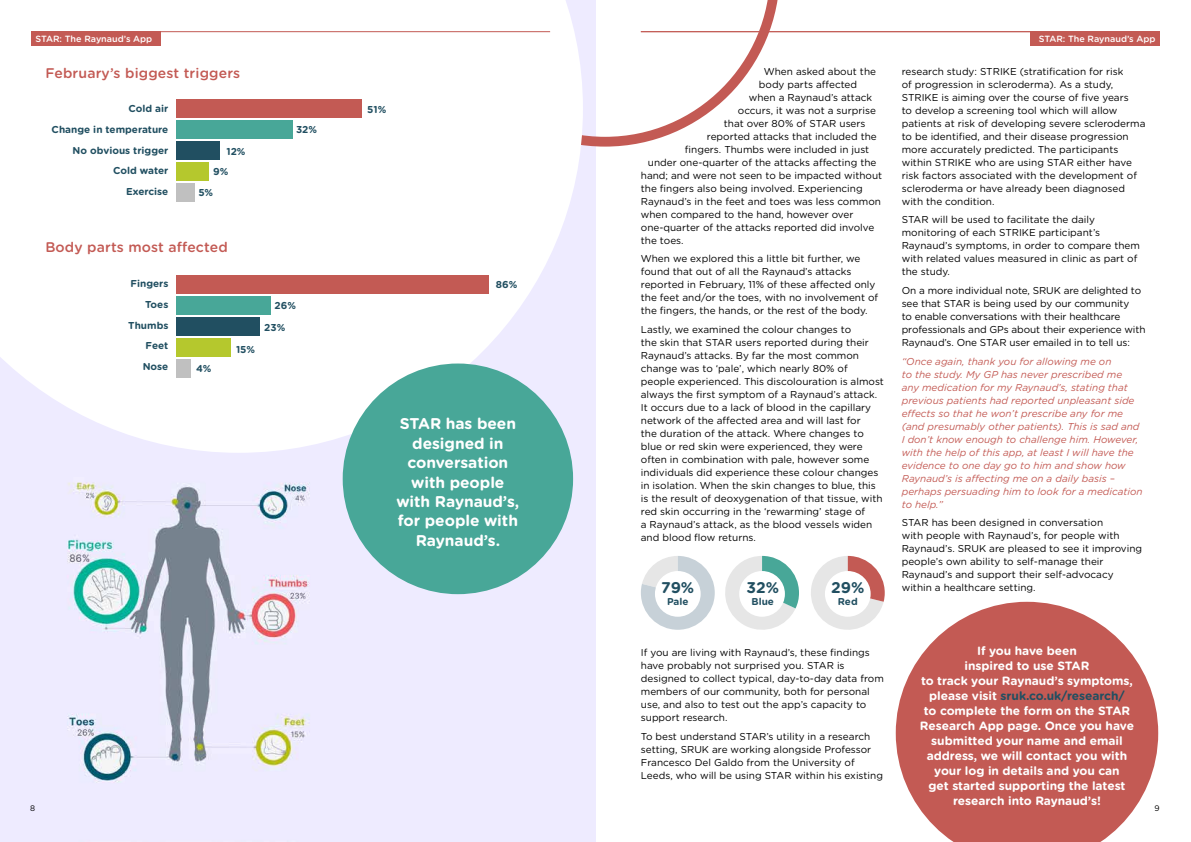
<style>
.page{position:relative;width:1191px;height:842px;background:#fff}
.page>*{position:absolute;margin:0;border:0;box-sizing:border-box;transform-origin:0 0}
.t1{font:700 15.6px/19.4px "Gotham Rounded";letter-spacing:-.005em;color:#fff;text-align:center}
.t2{font:700 15.5px "Gotham Rounded";color:#214f61}
.t3{font:500 14px "Gotham Rounded";letter-spacing:.01em;color:#c35a54}
.t4{font:700 12px/15px "Gotham Rounded";letter-spacing:-.005em;color:#fff;text-align:center}
.t5{font:10px/13px "Gotham Rounded";color:#000}
.t6{font:italic 10px/13px "Gotham Rounded";color:#c35a54}
.t7{font:700 10px/20.7px "Gotham Rounded";color:#214f61;text-align:right}
.t8{font:700 9.9px "Gotham Rounded";color:#214f61}
.t9{font:500 9px "Gotham Rounded";color:#fff}
.t10{font:8px "Gotham Rounded";color:#000}
.s1{color:#214f61}
</style>
<div class="page">
<img style="left:0;top:147px;width:595px;height:695px">
<svg style="left:583px;top:0;width:197px;height:147px"></svg>
<svg style="left:0;top:0;width:583px;height:453px"></svg>
<hr style="left:31px;top:31px;width:519px;height:1px;background:#c35a54">
<hr style="left:641px;top:31px;width:518px;height:1px;background:#c35a54">
<svg style="left:641px;top:556px;width:73px;height:74px"></svg>
<div style="left:655px;top:571px;width:45px;height:46px;background:#fff;border-radius:50%"></div>
<svg style="left:725px;top:556px;width:74px;height:74px"></svg>
<div style="left:739px;top:571px;width:46px;height:46px;background:#fff;border-radius:50%"></div>
<svg style="left:811px;top:556px;width:73px;height:74px"></svg>
<div style="left:825px;top:571px;width:45px;height:46px;background:#fff;border-radius:50%"></div>
<div style="left:176px;top:183px;width:18px;height:19px;background:#c0c0c0"></div>
<div style="left:176px;top:162px;width:33px;height:19px;background:#b5c82d"></div>
<div style="left:176px;top:141px;width:44px;height:19px;background:#214f61"></div>
<div style="left:176px;top:120px;width:116px;height:19px;background:#48a798"></div>
<div style="left:176px;top:99px;width:185px;height:19px;background:#c35a54"></div>
<div style="left:176px;top:359px;width:15px;height:19px;background:#c0c0c0"></div>
<div style="left:176px;top:338px;width:55px;height:19px;background:#b5c82d"></div>
<div style="left:176px;top:317px;width:84px;height:19px;background:#214f61"></div>
<div style="left:176px;top:296px;width:95px;height:19px;background:#48a798"></div>
<div style="left:176px;top:275px;width:313px;height:19px;background:#c35a54"></div>
<svg style="left:895px;top:602px;width:263px;height:240px;fill:#c35a54"></svg>
<div style="left:343px;top:363px;width:230px;height:231px;background:#48a798;border-radius:50%"></div>
<div style="left:1030px;top:31px;width:129px;height:15px;background:#c35a54"></div>
<div style="left:31px;top:31px;width:130px;height:15px;background:#c35a54"></div>
<p class="t9" style="left:35px;top:32px;width:118px">STAR: The Raynaud’s App</p>
<p class="t9" style="left:1038px;top:32px;width:118px">STAR: The Raynaud’s App</p>
<h3 class="t3" style="left:45px;top:63px;width:196px">February’s biggest triggers</h3>
<p class="t7" style="left:52px;top:98px;width:118px">Cold air<br>Change in temperature<br>No obvious trigger<br>Cold water<br>Exercise</p>
<p class="t7" style="left:367px;top:98px;width:21px">51%</p>
<p class="t7" style="left:296px;top:119px;width:23px">32%</p>
<p class="t7" style="left:213px;top:140px;width:34px;text-align:left;text-indent:13px">12%<br>9%</p>
<p class="t7" style="left:198px;top:182px;width:16px">5%</p>
<h3 class="t3" style="left:45px;top:237px;width:184px">Body parts most affected</h3>
<p class="t7" style="left:128px;top:273px;width:42px">Fingers<br>Toes<br>Thumbs<br>Feet<br>Nose</p>
<p class="t7" style="left:196px;top:357px;width:17px">4%</p>
<p class="t7" style="left:236px;top:338px;width:21px">15%</p>
<p class="t7" style="left:264px;top:294px;width:33px;line-height:21.5px;text-align:left;text-indent:10px">26%<br>23%</p>
<p class="t7" style="left:496px;top:274px;width:23px">86%</p>
<h1 class="t1" style="left:396px;top:413px;width:124px">STAR has been designed in conversation with people with Raynaud’s, for people with<br>Raynaud’s.</h1>
<p class="t5" style="left:764px;top:64px;width:114px">When asked about the</p>
<p class="t5" style="left:759px;top:77px;width:100px">body parts affected</p>
<p class="t5" style="left:749px;top:90px;width:125px">when a Raynaud’s attack</p>
<p class="t5" style="left:738px;top:103px;width:140px">occurs, it was not a surprise</p>
<p class="t5" style="left:724px;top:116px;width:143px">that over 80% of STAR users</p>
<p class="t5" style="left:707px;top:129px;width:171px">reported attacks that included the</p>
<p class="t5" style="left:685px;top:142px;width:186px">fingers. Thumbs were included in just</p>
<p class="t5" style="left:648px;top:155px;width:230px">under one-quarter of the attacks affecting the</p>
<p class="t5" style="left:641px;top:168px;width:243px">hand; and were not seen to be impacted without</p>
<p class="t5" style="left:641px;top:181px;width:223px">the fingers also being involved. Experiencing</p>
<p class="t5" style="left:641px;top:194px;width:242px">Raynaud’s in the feet and toes was less common</p>
<p class="t5" style="left:641px;top:207px;width:214px">when compared to the hand, however over</p>
<p class="t5" style="left:641px;top:220px;width:235px">one-quarter of the attacks reported did involve</p>
<p class="t5" style="left:641px;top:233px;width:44px">the toes.</p>
<p class="t5" style="left:641px;top:252px;width:239px">When we explored this a little bit further, we found that out of all the Raynaud’s attacks reported in February, 11% of these affected only the feet and/or the toes, with no involvement of the fingers, the hands, or the rest of the body.</p>
<p class="t5" style="left:641px;top:322px;width:244px">Lastly, we examined the colour changes to<br>the skin that STAR users reported during their Raynaud’s attacks. By far the most common change was to ‘pale’, which nearly 80% of people experienced. This discolouration is almost always the first symptom of a Raynaud’s attack.<br>It occurs due to a lack of blood in the capillary network of the affected area and will last for<br>the duration of the attack. Where changes to blue or red skin were experienced, they were often in combination with pale, however some individuals did experience these colour changes in isolation. When the skin changes to blue, this is the result of deoxygenation of that tissue, with red skin occurring in the ‘rewarming’ stage of<br>a Raynaud’s attack, as the blood vessels widen and blood flow returns.</p>
<h2 class="t2" style="left:661px;top:576px;width:34px">79%</h2>
<p class="t8" style="left:667px;top:595px;width:23px">Pale</p>
<h2 class="t2" style="left:746px;top:576px;width:34px">32%</h2>
<p class="t8" style="left:751px;top:595px;width:24px">Blue</p>
<h2 class="t2" style="left:831px;top:576px;width:35px">29%</h2>
<p class="t8" style="left:838px;top:595px;width:21px">Red</p>
<p class="t5" style="left:901px;top:64px;width:245px">research study: STRIKE (stratification for risk<br>of progression in scleroderma). As a study, STRIKE is aiming over the course of five years<br>to develop a screening tool which will allow patients at risk of developing severe scleroderma to be identified, and their disease progression more accurately predicted. The participants within STRIKE who are using STAR either have risk factors associated with the development of scleroderma or have already been diagnosed with the condition.</p>
<p class="t5" style="left:901px;top:213px;width:240px">STAR will be used to facilitate the daily monitoring of each STRIKE participant’s Raynaud’s symptoms, in order to compare them with related values measured in clinic as part of the study.</p>
<p class="t5" style="left:901px;top:283px;width:245px">On a more individual note, SRUK are delighted to see that STAR is being used by our community<br>to enable conversations with their healthcare professionals and GPs about their experience with Raynaud’s. One STAR user emailed in to tell us:</p>
<p class="t6" style="left:901px;top:354px;width:242px">“Once again, thank you for allowing me on<br>to the study. My GP has never prescribed me<br>any medication for my Raynaud’s, stating that previous patients had reported unpleasant side effects so that he won’t prescribe any for me (and presumably other patients). This is sad and I don’t know enough to challenge him. However, with the help of this app, at least I will have the evidence to one day go to him and show how Raynaud’s is affecting me on a daily basis – perhaps persuading him to look for a medication to help.”</p>
<p class="t5" style="left:901px;top:516px;width:242px">STAR has been designed in conversation<br>with people with Raynaud’s, for people with Raynaud’s. SRUK are pleased to see it improving people’s own ability to self-manage their Raynaud’s and support their self-advocacy within a healthcare setting.</p>
<p class="t4" style="left:920px;top:643px;width:215px">If you have been<br>inspired to use STAR<br>to track your Raynaud’s symptoms, please visit <span class="s1">sruk.co.uk/research/<br></span>to complete the form on the STAR<br>Research App page. Once you have submitted your name and email address, we will contact you with your log in details and you can<br>get started supporting the latest research into Raynaud’s!</p>
<p class="t5" style="left:641px;top:646px;width:244px">If you are living with Raynaud’s, these findings have probably not surprised you. STAR is designed to collect typical, day-to-day data from members of our community, both for personal use, and also to test out the app’s capacity to support research.</p>
<p class="t5" style="left:641px;top:729px;width:244px">To best understand STAR’s utility in a research setting, SRUK are working alongside Professor Francesco Del Galdo from the University of Leeds, who will be using STAR within his existing</p>
<p class="t10" style="left:30px;top:802px;width:7px">8</p>
<p class="t10" style="left:1154px;top:802px;width:7px">9</p>
</div>
